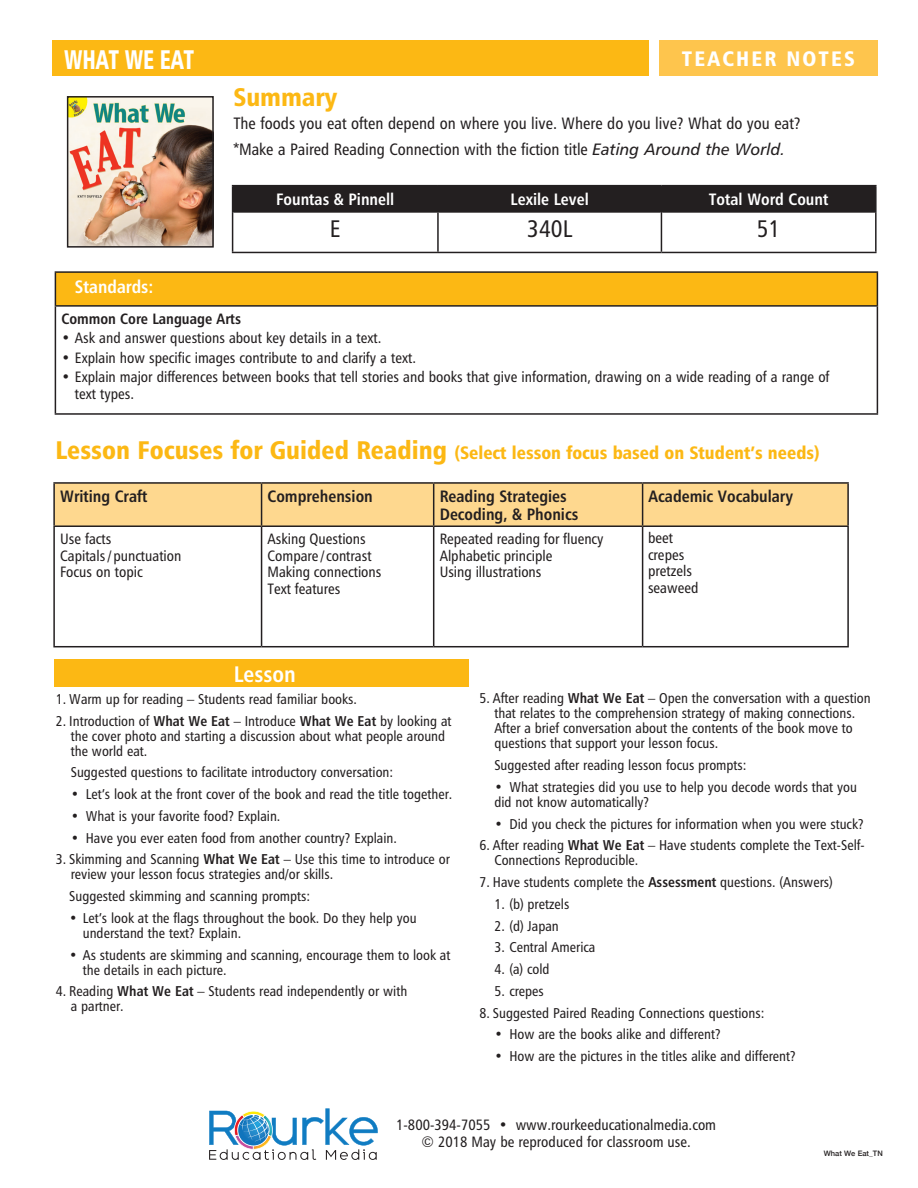
<style>
.page{position:relative;width:918px;height:1188px;background:#fff}
.page>*{position:absolute;margin:0;border:0;box-sizing:border-box;transform-origin:0 0}
.t1{font:27px "Humanist 777 BT Black Condensed B";letter-spacing:-.015em;color:#fff;scale:.8 1}
.t2{font:25.5px "Humanist 777 BT Black Condensed B";color:#fcb814}
.t3{font:24px "Humanist 777 BT Roman Condensed B";color:#231f20}
.t4{font:22.5px "Humanist 777 BT Bold Condensed B";color:#fff}
.t5{font:21px "Humanist 777 BT Black Condensed B";letter-spacing:.1em;color:#fff}
.t6{font:18px "Humanist 777 BT Black Condensed B";color:#fcb814}
.t7{font:18px "Humanist 777 BT Bold Condensed B";color:#fff}
.t8{font:16.5px/26.5px "Humanist 777 BT Roman Condensed B";color:#231f20}
.t9{font:16.5px/18px "Humanist 777 BT Bold Condensed B";color:#231f20}
.t10{font:16.5px "Humanist 777 BT Bold Condensed B";color:#fff}
.t11{font:15px/16.5px "Humanist 777 BT Roman Condensed B";color:#231f20}
.t12{font:15px "Humanist 777 BT Bold Condensed B";color:#231f20}
.t13{font:14.25px/15px "Humanist 777 BT Roman Condensed B";color:#231f20}
.t14{font:500 7.5px "Helvetica Neue";color:#231f20}
.s1{font-family:"Humanist 777 BT Italic B"}
.s2{font-size:25.5px}
.s3{font-family:"Humanist 777 BT Bold Condensed B"}
</style>
<div class="page">
<div style="left:659px;top:40px;width:219px;height:36px;background:#fec54d"></div>
<div style="left:52px;top:40px;width:597px;height:36px;background:#fcb814"></div>
<div style="left:54px;top:659px;width:415px;height:27px;background:#fcb814"></div>
<svg style="left:209px;top:1108px;width:169px;height:52px"></svg>
<div style="left:55px;top:484px;width:792px;height:41px;background:#fed88f"></div>
<hr style="left:53px;top:482px;width:209px;height:2px;background:#231f20">
<hr style="left:53px;top:484px;width:2px;height:41px;background:#231f20">
<hr style="left:262px;top:482px;width:172px;height:2px;background:#231f20">
<hr style="left:261px;top:484px;width:1px;height:41px;background:#231f20">
<hr style="left:434px;top:482px;width:209px;height:2px;background:#231f20">
<hr style="left:433px;top:484px;width:1px;height:41px;background:#231f20">
<hr style="left:643px;top:482px;width:206px;height:2px;background:#231f20">
<hr style="left:642px;top:484px;width:1px;height:41px;background:#231f20">
<hr style="left:847px;top:484px;width:2px;height:41px;background:#231f20">
<hr style="left:53px;top:525px;width:209px;height:2px;background:#231f20">
<hr style="left:53px;top:527px;width:2px;height:119px;background:#231f20">
<hr style="left:262px;top:525px;width:172px;height:2px;background:#231f20">
<hr style="left:261px;top:527px;width:1px;height:119px;background:#231f20">
<hr style="left:434px;top:525px;width:209px;height:2px;background:#231f20">
<hr style="left:433px;top:527px;width:1px;height:119px;background:#231f20">
<hr style="left:643px;top:525px;width:206px;height:2px;background:#231f20">
<hr style="left:642px;top:527px;width:1px;height:119px;background:#231f20">
<hr style="left:847px;top:527px;width:2px;height:119px;background:#231f20">
<hr style="left:53px;top:646px;width:209px;height:1px;background:#231f20">
<hr style="left:262px;top:646px;width:172px;height:1px;background:#231f20">
<hr style="left:434px;top:646px;width:209px;height:1px;background:#231f20">
<hr style="left:643px;top:646px;width:206px;height:1px;background:#231f20">
<img style="left:70px;top:99px;width:141px;height:146px">
<div style="left:67px;top:96px;width:147px;height:152px;border:2px solid #231f20"></div>
<div style="left:55px;top:272px;width:822px;height:34px;background:#fcb814"></div>
<hr style="left:55px;top:271px;width:823px;height:2px;background:#231f20">
<hr style="left:55px;top:273px;width:1px;height:32px;background:#231f20">
<hr style="left:877px;top:273px;width:1px;height:32px;background:#231f20">
<hr style="left:55px;top:305px;width:823px;height:2px;background:#231f20">
<hr style="left:55px;top:307px;width:1px;height:106px;background:#231f20">
<hr style="left:877px;top:307px;width:1px;height:106px;background:#231f20">
<hr style="left:55px;top:413px;width:823px;height:2px;background:#231f20">
<hr style="left:233px;top:212px;width:204px;height:1px;background:#231f20">
<hr style="left:439px;top:212px;width:222px;height:1px;background:#231f20">
<hr style="left:662px;top:212px;width:213px;height:1px;background:#231f20">
<hr style="left:232px;top:185px;width:206px;height:1px;background:#231f20">
<hr style="left:438px;top:185px;width:223px;height:1px;background:#231f20">
<hr style="left:661px;top:185px;width:216px;height:1px;background:#231f20">
<div style="left:232px;top:186px;width:643px;height:26px;background:#231f20"></div>
<hr style="left:875px;top:186px;width:2px;height:26px;background:#231f20">
<hr style="left:232px;top:212px;width:1px;height:40px;background:#231f20">
<hr style="left:437px;top:212px;width:2px;height:40px;background:#231f20">
<hr style="left:661px;top:212px;width:1px;height:40px;background:#231f20">
<hr style="left:875px;top:212px;width:2px;height:40px;background:#231f20">
<hr style="left:232px;top:252px;width:206px;height:1px;background:#231f20">
<hr style="left:438px;top:252px;width:223px;height:1px;background:#231f20">
<hr style="left:661px;top:252px;width:216px;height:1px;background:#231f20">
<h1 class="t1" style="left:64px;top:42px;width:164px">WHAT WE EAT</h1>
<h3 class="t5" style="left:682px;top:45px;width:174px">TEACHER NOTES</h3>
<h2 class="t2" style="left:233px;top:81px;width:106px">Summary</h2>
<p class="t8" style="left:233px;top:110px;width:569px">The foods you eat often depend on where you live. Where do you live? What do you eat? *Make a Paired Reading Connection with the fiction title <span class="s1">Eating Around the World.</span></p>
<p class="t10" style="left:276px;top:189px;width:120px">Fountas &amp; Pinnell</p>
<p class="t10" style="left:511px;top:189px;width:80px">Lexile Level</p>
<p class="t10" style="left:709px;top:189px;width:121px">Total Word Count</p>
<h3 class="t3" style="left:330px;top:214px;width:12px">E</h3>
<h3 class="t3" style="left:527px;top:214px;width:46px">340L</h3>
<h3 class="t3" style="left:757px;top:214px;width:25px">51</h3>
<p class="t7" style="left:75px;top:275px;width:80px">Standards:</p>
<p class="t12" style="left:61px;top:309px;width:181px">Common Core Language Arts</p>
<p class="t11" style="left:61px;top:330px;width:322px">• Ask and answer questions about key details in a text.</p>
<p class="t11" style="left:61px;top:349px;width:356px">• Explain how specific images contribute to and clarify a text.</p>
<p class="t11" style="left:75px;top:369px;width:756px;text-indent:-14px">• Explain major differences between books that tell stories and books that give information, drawing on a wide reading of a range of text types.</p>
<p class="t6" style="left:56px;top:441px;width:766px"><span class="s2">Lesson Focuses for Guided Reading</span> (Select lesson focus based on Student’s needs)</p>
<p class="t9" style="left:60px;top:487px;width:89px">Writing Craft</p>
<p class="t9" style="left:268px;top:487px;width:107px">Comprehension</p>
<p class="t9" style="left:440px;top:487px;width:140px">Reading Strategies<br>Decoding, &amp; Phonics</p>
<p class="t9" style="left:649px;top:487px;width:146px">Academic Vocabulary</p>
<p class="t11" style="left:60px;top:531px;width:123px">Use facts<br>Capitals /punctuation<br>Focus on topic</p>
<p class="t11" style="left:268px;top:531px;width:115px">Asking Questions<br>Compare /contrast<br>Making connections<br>Text features</p>
<p class="t11" style="left:440px;top:531px;width:165px">Repeated reading for fluency<br>Alphabetic principle<br>Using illustrations</p>
<p class="t11" style="left:648px;top:530px;width:52px">beet crepes pretzels seaweed</p>
<h3 class="t4" style="left:234px;top:660px;width:64px">Lesson</h3>
<p class="t13" style="left:56px;top:691px;width:303px">1. Warm up for reading – Students read familiar books.</p>
<p class="t13" style="left:71px;top:713px;width:382px;text-indent:-15px">2. Introduction of <span class="s3">What We Eat</span> – Introduce <span class="s3">What We Eat</span> by looking at the cover photo and starting a discussion about what people around the world eat.</p>
<p class="t13" style="left:71px;top:765px;width:324px">Suggested questions to facilitate introductory conversation:</p>
<p class="t13" style="left:71px;top:786px;width:383px">• Let’s look at the front cover of the book and read the title together.</p>
<p class="t13" style="left:71px;top:808px;width:211px">• What is your favorite food? Explain.</p>
<p class="t13" style="left:71px;top:830px;width:328px">• Have you ever eaten food from another country? Explain.</p>
<p class="t13" style="left:71px;top:852px;width:381px;text-indent:-15px">3. Skimming and Scanning <span class="s3">What We Eat</span> – Use this time to introduce or review your lesson focus strategies and/or skills.</p>
<p class="t13" style="left:69px;top:888px;width:243px">Suggested skimming and scanning prompts:</p>
<p class="t13" style="left:83px;top:910px;width:335px;text-indent:-13px">• Let’s look at the flags throughout the book. Do they help you understand the text? Explain.</p>
<p class="t13" style="left:83px;top:947px;width:369px;text-indent:-13px">• As students are skimming and scanning, encourage them to look at the details in each picture.</p>
<p class="t13" style="left:71px;top:984px;width:338px;text-indent:-15px">4. Reading <span class="s3">What We Eat</span> – Students read independently or with a partner.</p>
<p class="t13" style="left:494px;top:691px;width:378px;text-indent:-15px">5. After reading <span class="s3">What We Eat</span> – Open the conversation with a question that relates to the comprehension strategy of making connections.<br>After a brief conversation about the contents of the book move to questions that support your lesson focus.</p>
<p class="t13" style="left:494px;top:757px;width:254px">Suggested after reading lesson focus prompts:</p>
<p class="t13" style="left:494px;top:779px;width:364px">• What strategies did you use to help you decode words that you did not know automatically?</p>
<p class="t13" style="left:494px;top:816px;width:371px">• Did you check the pictures for information when you were stuck?</p>
<p class="t13" style="left:494px;top:838px;width:372px;text-indent:-15px">6. After reading <span class="s3">What We Eat</span> – Have students complete the Text-Self-<br>Connections Reproducible.</p>
<p class="t13" style="left:479px;top:874px;width:355px">7. Have students complete the <span class="s3">Assessment</span> questions. (Answers)</p>
<p class="t13" style="left:494px;top:896px;width:76px">1. (b) pretzels</p>
<p class="t13" style="left:494px;top:918px;width:66px">2. (d) Japan</p>
<p class="t13" style="left:494px;top:940px;width:102px">3. Central America</p>
<p class="t13" style="left:494px;top:961px;width:57px">4. (a) cold</p>
<p class="t13" style="left:494px;top:983px;width:51px">5. crepes</p>
<p class="t13" style="left:479px;top:1005px;width:287px">8. Suggested Paired Reading Connections questions:</p>
<p class="t13" style="left:494px;top:1027px;width:228px">• How are the books alike and different?</p>
<p class="t13" style="left:494px;top:1048px;width:303px">• How are the pictures in the titles alike and different?</p>
<p class="t11" style="left:396px;top:1117px;width:321px;text-align:center">1-800-394-7055 • www.rourkeeducationalmedia.com © 2018 May be reproduced for classroom use.</p>
<p class="t14" style="left:824px;top:1148px;width:60px">What We Eat_TN</p>
</div>
